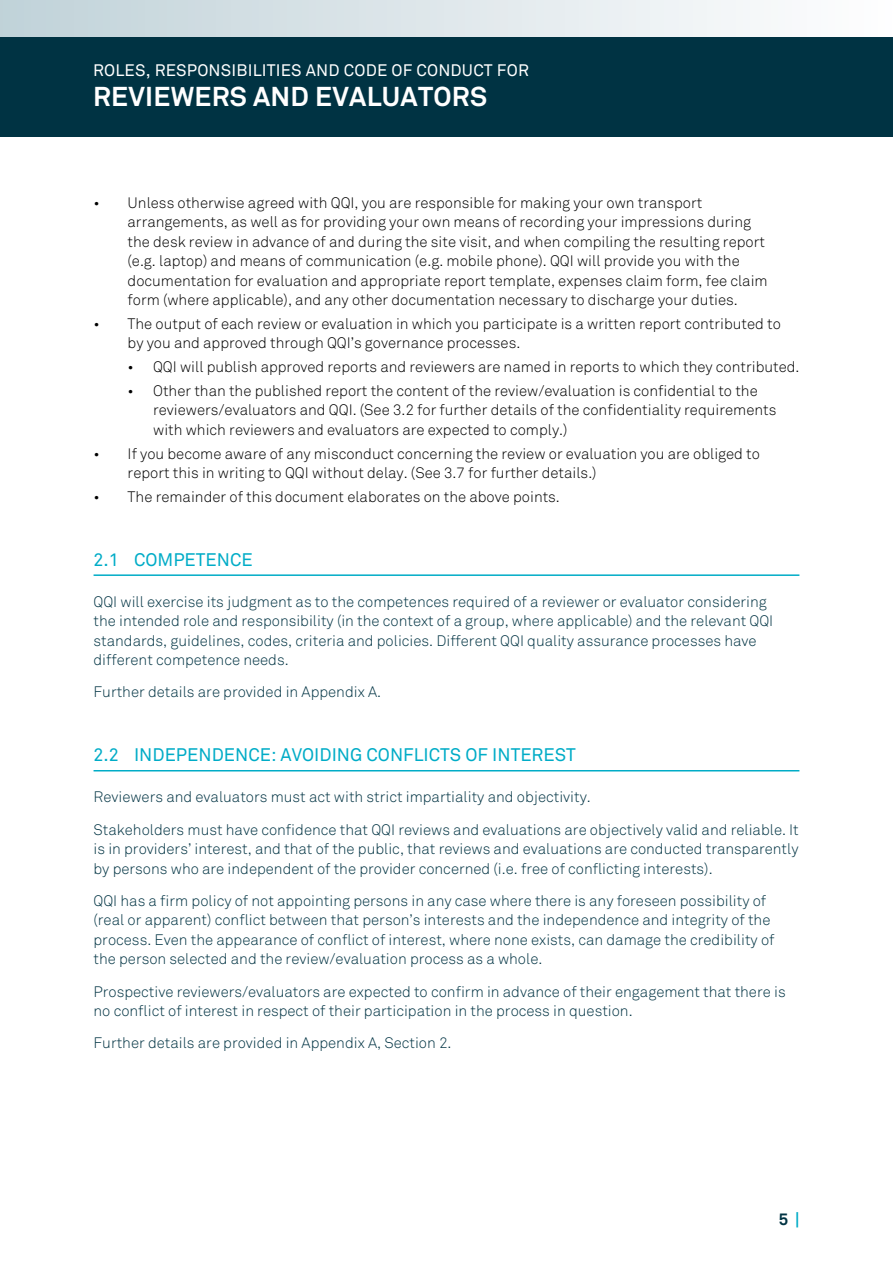
<style>
.page{position:relative;width:893px;height:1263px;background:#fff}
.page>*{position:absolute;margin:0;border:0;box-sizing:border-box;transform-origin:0 0}
.t1{font:700 27px "Akkurat";letter-spacing:.01em;color:#fff}
.t2{font:18px "Akkurat";color:#00acc7}
.t3{font:16.5px "Akkurat";letter-spacing:.01em;color:#fff}
.t4{font:700 16.5px "Akkurat";color:#003343}
.t5{font:300 15px/19.5px "Akkurat";color:#003343}
.t6{font:300 15px/19.5px "Akkurat";color:#000}
.s1{color:#00acc7}
</style>
<div class="page">
<div style="left:0;top:0;width:893px;height:55px;background:linear-gradient(to right,#c0d2d9,#fefeff)"></div>
<div style="left:0;top:37px;width:893px;height:99px;background:#003343"></div>
<hr style="left:94px;top:574px;width:705px;height:2px;background:#00acc7">
<hr style="left:94px;top:770px;width:705px;height:1px;background:#00acc7">
<p class="t3" style="left:93px;top:60px;width:437px">ROLES, RESPONSIBILITIES AND CODE OF CONDUCT FOR</p>
<h1 class="t1" style="left:93px;top:79px;width:395px">REVIEWERS AND EVALUATORS</h1>
<p class="t6" style="left:128px;top:193px;width:642px;text-indent:-34px">• Unless otherwise agreed with QQI, you are responsible for making your own transport arrangements, as well as for providing your own means of recording your impressions during the desk review in advance of and during the site visit, and when compiling the resulting report (e.g. laptop) and means of communication (e.g. mobile phone). QQI will provide you with the documentation for evaluation and appropriate report template, expenses claim form, fee claim form (where applicable), and any other documentation necessary to discharge your duties.</p>
<p class="t6" style="left:128px;top:314px;width:655px;text-indent:-34px">• The output of each review or evaluation in which you participate is a written report contributed to by you and approved through QQI’s governance processes.</p>
<p class="t6" style="left:128px;top:357px;width:673px">• QQI will publish approved reports and reviewers are named in reports to which they contributed.</p>
<p class="t6" style="left:153px;top:381px;width:625px;text-indent:-26px">• Other than the published report the content of the review/evaluation is confidential to the reviewers/evaluators and QQI. (See 3.2 for further details of the confidentiality requirements with which reviewers and evaluators are expected to comply.)</p>
<p class="t6" style="left:128px;top:444px;width:634px;text-indent:-34px">• If you become aware of any misconduct concerning the review or evaluation you are obliged to report this in writing to QQI without delay. (See 3.7 for further details.)</p>
<p class="t6" style="left:94px;top:487px;width:468px">• The remainder of this document elaborates on the above points.</p>
<p class="t2" style="left:94px;top:549px;width:161px">2.1 COMPETENCE</p>
<p class="t5" style="left:94px;top:592px;width:681px">QQI will exercise its judgment as to the competences required of a reviewer or evaluator considering the intended role and responsibility (in the context of a group, where applicable) and the relevant QQI standards, guidelines, codes, criteria and policies. Different QQI quality assurance processes have different competence needs.</p>
<p class="t5" style="left:94px;top:683px;width:289px">Further details are provided in Appendix A.</p>
<p class="t2" style="left:94px;top:745px;width:484px">2.2 INDEPENDENCE: AVOIDING CONFLICTS OF INTEREST</p>
<p class="t5" style="left:94px;top:781px;width:707px;line-height:32.2px">Reviewers and evaluators must act with strict impartiality and objectivity.<br>Stakeholders must have confidence that QQI reviews and evaluations are objectively valid and reliable. It</p>
<p class="t5" style="left:94px;top:839px;width:706px">is in providers’ interest, and that of the public, that reviews and evaluations are conducted transparently by persons who are independent of the provider concerned (i.e. free of conflicting interests).</p>
<p class="t5" style="left:94px;top:891px;width:682px">QQI has a firm policy of not appointing persons in any case where there is any foreseen possibility of (real or apparent) conflict between that person’s interests and the independence and integrity of the process. Even the appearance of conflict of interest, where none exists, can damage the credibility of the person selected and the review/evaluation process as a whole.</p>
<p class="t5" style="left:94px;top:982px;width:694px">Prospective reviewers/evaluators are expected to confirm in advance of their engagement that there is no conflict of interest in respect of their participation in the process in question.</p>
<p class="t5" style="left:94px;top:1033px;width:360px">Further details are provided in Appendix A, Section 2.</p>
<p class="t4" style="left:779px;top:1209px;width:22px">5 <span class="s1">|</span></p>
</div>
